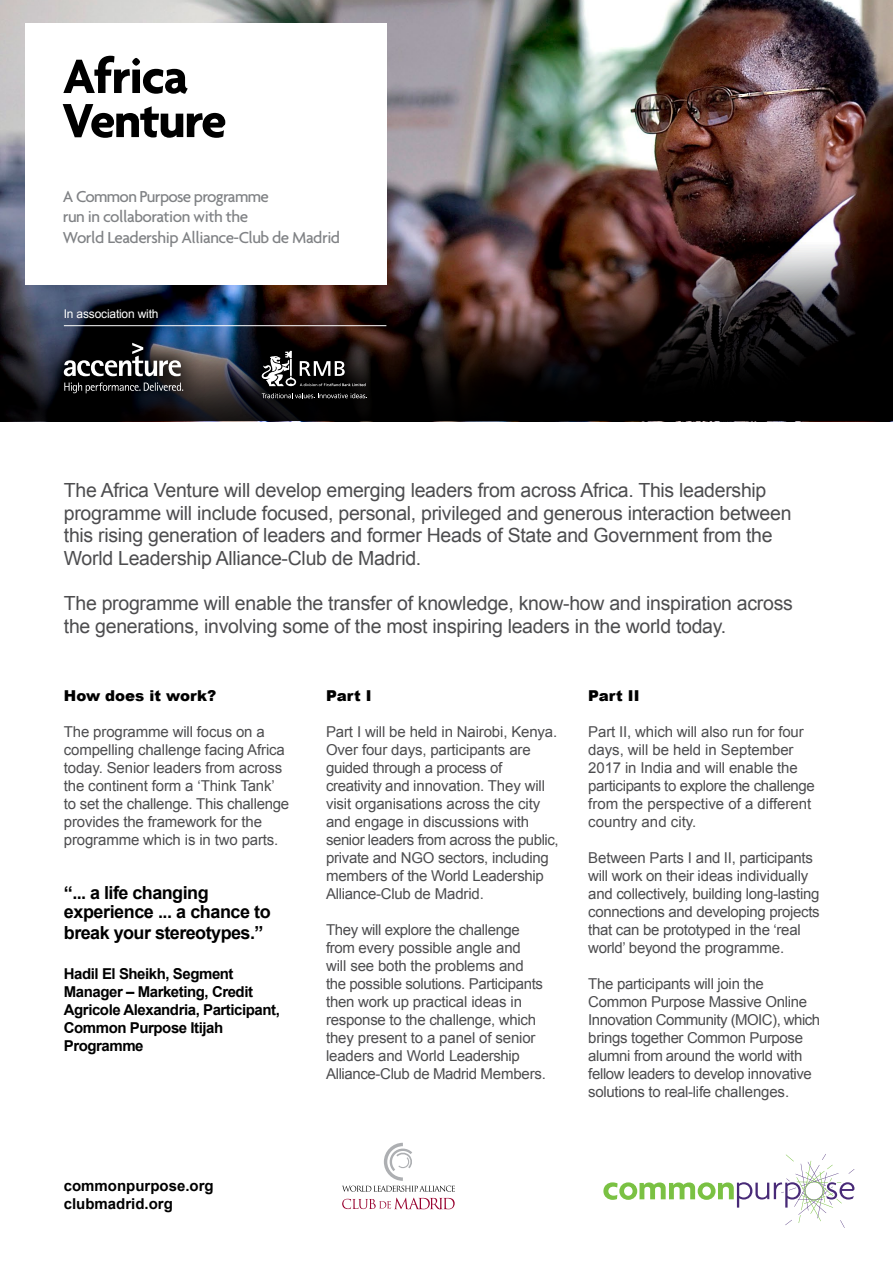
<style>
.page{position:relative;width:893px;height:1263px;background:#fff}
.page>*{position:absolute;margin:0;border:0;box-sizing:border-box;transform-origin:0 0}
.t1{font:700 51.75px/44.1px "Agenda";letter-spacing:-.03em;color:#000}
.t2{font:19.5px/22.5px "Arial";letter-spacing:-.015em;color:#4d4d4f}
.t3{font:700 18px/20.2px "Arial";letter-spacing:-.03em;color:#000}
.t4{font:500 17.1px/20.5px "Agenda";letter-spacing:-.03em;color:#808285}
.t5{font:15px/18px "Arial";letter-spacing:-.02em;color:#4d4d4f}
.t6{font:700 15px/18px "Arial";letter-spacing:-.03em;color:#000}
.t7{font:700 15px/18px "Arial";color:#000}
.t8{font:900 15px "Arial";color:#000}
.t9{font:12px "Arial";letter-spacing:-.015em;color:#fff}
</style>
<div class="page">
<img style="left:0;top:0;width:893px;height:243px">
<svg style="left:603px;top:1154px;width:251px;height:71px"></svg>
<svg style="left:342px;top:1198px;width:113px;height:11px"></svg>
<svg style="left:342px;top:1143px;width:113px;height:49px"></svg>
<img style="left:0;top:243px;width:893px;height:178px">
<hr style="left:64px;top:325px;width:322px;height:1px;background:#fff">
<svg style="left:41px;top:321px;width:164px;height:95px"></svg>
<svg style="left:64px;top:343px;width:117px;height:33px"></svg>
<svg style="left:64px;top:383px;width:119px;height:10px"></svg>
<svg style="left:240px;top:329px;width:149px;height:93px;fill:#050302"></svg>
<svg style="left:262px;top:393px;width:105px;height:6px"></svg>
<svg style="left:260px;top:351px;width:105px;height:35px"></svg>
<div style="left:25px;top:23px;width:361px;height:262px;background:#fff"></div>
<h1 class="t1" style="left:63px;top:53px;width:165px">Africa<br>Venture</h1>
<p class="t4" style="left:63px;top:185px;width:279px">A Common Purpose programme<br>run in collaboration with the<br>World Leadership Alliance-Club de Madrid</p>
<p class="t9" style="left:64px;top:306px;width:96px">In association with</p>
<p class="t2" style="left:64px;top:480px;width:729px">The Africa Venture will develop emerging leaders from across Africa. This leadership programme will include focused, personal, privileged and generous interaction between this rising generation of leaders and former Heads of State and Government from the World Leadership Alliance-Club de Madrid.</p>
<h2 class="t2" style="left:64px;top:592px;width:730px">The programme will enable the transfer of knowledge, know-how and inspiration across the generations, involving some of the most inspiring leaders in the world today.</h2>
<p class="t8" style="left:64px;top:684px;width:154px">How does it work?</p>
<p class="t5" style="left:64px;top:723px;width:227px">The programme will focus on a compelling challenge facing Africa today. Senior leaders from across the continent form a ‘Think Tank’ to set the challenge. This challenge provides the framework for the programme which is in two parts.</p>
<p class="t3" style="left:64px;top:883px;width:208px">“... a life changing experience ... a chance to break your stereotypes.”</p>
<p class="t6" style="left:64px;top:965px;width:217px">Hadil El Sheikh, Segment<br>Manager – Marketing, Credit<br>Agricole Alexandria, Participant,<br>Common Purpose Itijah<br>Programme</p>
<p class="t7" style="left:64px;top:1177px;width:152px">commonpurpose.org clubmadrid.org</p>
<p class="t8" style="left:326px;top:684px;width:47px">Part I</p>
<p class="t5" style="left:326px;top:723px;width:234px">Part I will be held in Nairobi, Kenya.<br>Over four days, participants are guided through a process of creativity and innovation. They will visit organisations across the city and engage in discussions with senior leaders from across the public, private and NGO sectors, including members of the World Leadership Alliance-Club de Madrid.</p>
<p class="t5" style="left:326px;top:921px;width:222px">They will explore the challenge from every possible angle and<br>will see both the problems and the possible solutions. Participants then work up practical ideas in response to the challenge, which they present to a panel of senior leaders and World Leadership<br>Alliance-Club de Madrid Members.</p>
<p class="t8" style="left:588px;top:684px;width:53px">Part II</p>
<p class="t5" style="left:588px;top:723px;width:228px">Part II, which will also run for four days, will be held in September<br>2017 in India and will enable the participants to explore the challenge from the perspective of a different country and city.</p>
<p class="t5" style="left:588px;top:849px;width:233px">Between Parts I and II, participants will work on their ideas individually and collectively, building long-lasting connections and developing projects that can be prototyped in the ‘real world’ beyond the programme.</p>
<p class="t5" style="left:588px;top:975px;width:233px">The participants will join the Common Purpose Massive Online Innovation Community (MOIC), which brings together Common Purpose alumni from around the world with fellow leaders to develop innovative solutions to real-life challenges.</p>
</div>
